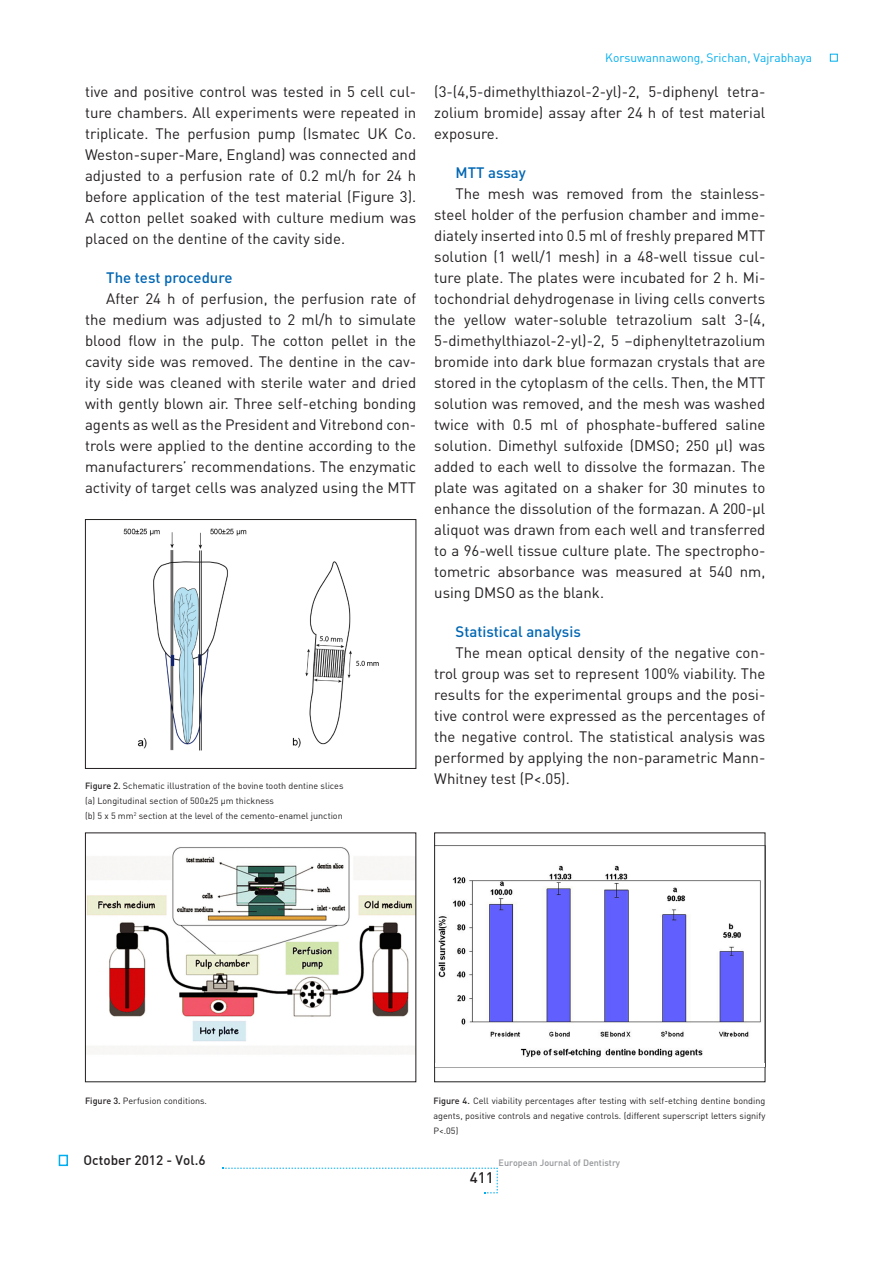
<style>
.page{position:relative;width:893px;height:1263px;background:#fff}
.page>*{position:absolute;margin:0;border:0;box-sizing:border-box;transform-origin:0 0}
.t1{font:15px/21px "DIN Pro";color:#231f20;text-align:justify}
.t2{font:500 15px "DIN Pro";color:#0166b3}
.t3{font:15px "Din B Medium";color:#231f20}
.t4{font:13.5px "Din B Medium";color:#231f20}
.t5{font:12px "Din B Regular";color:#00aeef}
.t6{font:9px/15px "DIN Pro";color:#231f20}
.t7{font:9px "Din B Medium";color:#939598}
.s1{font-weight:500}
</style>
<div class="page">
<div style="left:59px;top:1155px;width:9px;height:11px;border:2px solid #00aeef"></div>
<svg style="left:222px;top:1167px;width:276px;height:26px"></svg>
<img style="left:123px;top:528px;width:256px;height:223px">
<div style="left:85px;top:519px;width:331px;height:250px;border:1px solid #231f20"></div>
<img style="left:87px;top:847px;width:327px;height:207px">
<img style="left:436px;top:845px;width:327px;height:223px">
<div style="left:830px;top:54px;width:8px;height:8px;border:1px solid #00aeef"></div>
<hr style="left:435px;top:1063px;width:330px;height:4px;background:#fff">
<p class="t1" style="left:85px;top:80px;width:333px">tive and positive control was tested in 5 cell cul&shy;ture chambers. All experiments were repeated in triplicate. The perfusion pump (Ismatec UK Co.<br>Weston-super-Mare, England) was connected and adjusted to a perfusion rate of 0.2 ml/h for 24 h before application of the test material (Figure 3).<br>A cotton pellet soaked with culture medium was placed on the dentine of the cavity side.</p>
<p class="t2" style="left:106px;top:267px;width:128px">The test procedure</p>
<p class="t1" style="left:85px;top:287px;width:333px;text-indent:21px">After 24 h of perfusion, the perfusion rate of the medium was adjusted to 2 ml/h to simulate blood flow in the pulp. The cotton pellet in the cavity side was removed. The dentine in the cav&shy;ity side was cleaned with sterile water and dried with gently blown air. Three self-etching bonding agents as well as the President and Vitrebond con&shy;trols were applied to the dentine according to the manufacturers’ recommendations. The enzymatic activity of target cells was analyzed using the MTT</p>
<p class="t6" style="left:85px;top:778px;width:260px"><span class="s1">Figure 2.</span> Schematic illustration of the bovine tooth dentine slices (a) Longitudinal section of 500±25 µm thickness<br>(b) 5 x 5 mm<sup>2</sup> section at the level of the cemento-enamel junction</p>
<p class="t5" style="left:605px;top:50px;width:208px">Korsuwannawong, Srichan, Vajrabhaya</p>
<p class="t1" style="left:434px;top:80px;width:333px">(3-(4,5-dimethylthiazol-2-yl)-2, 5-diphenyl tetra&shy;zolium bromide) assay after 24 h of test material exposure.</p>
<p class="t2" style="left:455px;top:162px;width:72px">MTT assay</p>
<p class="t1" style="left:434px;top:182px;width:333px;text-indent:21px">The mesh was removed from the stainless&shy;steel holder of the perfusion chamber and imme&shy;diately inserted into 0.5 ml of freshly prepared MTT solution (1 well/1 mesh) in a 48-well tissue cul&shy;ture plate. The plates were incubated for 2 h. Mi&shy;tochondrial dehydrogenase in living cells converts the yellow water-soluble tetrazolium salt 3-(4, 5-dimethylthiazol-2-yl)-2, 5 –diphenyltetrazolium bromide into dark blue formazan crystals that are stored in the cytoplasm of the cells. Then, the MTT solution was removed, and the mesh was washed twice with 0.5 ml of phosphate-buffered saline solution. Dimethyl sulfoxide (DMSO; 250 µl) was added to each well to dissolve the formazan. The plate was agitated on a shaker for 30 minutes to enhance the dissolution of the formazan. A 200-µl aliquot was drawn from each well and transferred to a 96-well tissue culture plate. The spectropho&shy;tometric absorbance was measured at 540 nm, using DMSO as the blank.</p>
<p class="t2" style="left:455px;top:621px;width:127px">Statistical analysis</p>
<p class="t1" style="left:434px;top:641px;width:333px;text-indent:21px">The mean optical density of the negative con&shy;trol group was set to represent 100% viability. The results for the experimental groups and the posi&shy;tive control were expressed as the percentages of the negative control. The statistical analysis was performed by applying the non-parametric Mann-Whitney test (P&lt;.05).</p>
<p class="t6" style="left:85px;top:1093px;width:124px"><span class="s1">Figure 3.</span> Perfusion conditions.</p>
<p class="t6" style="left:433px;top:1093px;width:333px;text-align:justify"><span class="s1">Figure 4.</span> Cell viability percentages after testing with self-etching dentine bonding agents, positive controls and negative controls. (different superscript letters signify P&lt;.05)</p>
<p class="t4" style="left:84px;top:1152px;width:124px">October 2012 - Vol.6</p>
<p class="t3" style="left:470px;top:1168px;width:25px">411</p>
<p class="t7" style="left:499px;top:1157px;width:123px">European Journal of Dentistry</p>
</div>
